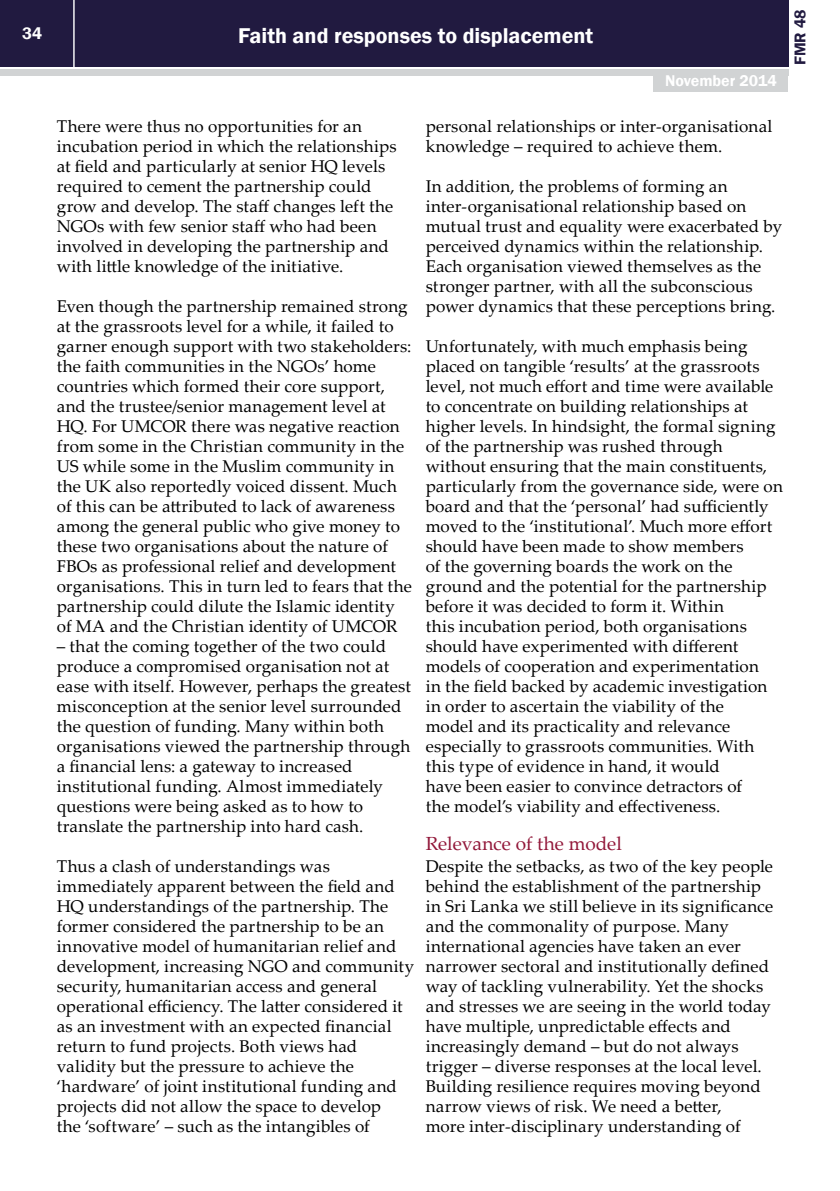
<style>
.page{position:relative;width:840px;height:1191px;background:#fff}
.page>*{position:absolute;margin:0;border:0;box-sizing:border-box;transform-origin:0 0}
.t1{font:600 22px "Franklin Gothic";color:#fff}
.t2{font:19px "Palatino Linotype";color:#92183a}
.t3{font:17px/20px "Palatino Linotype";letter-spacing:.01em;color:#000}
.t4{font:600 17px "Franklin Gothic";color:#fff}
.t5{font:600 16px "Franklin Gothic";color:#fff}
.t6{font:600 16px "Franklin Gothic";color:#211a40}
</style>
<div class="page">
<div style="left:0;top:0;width:787px;height:66px;background:#211a40"></div>
<div style="left:0;top:69px;width:787px;height:6px;background:#d1d3d4"></div>
<hr style="left:73px;top:0;width:2px;height:67px;background:#fff">
<div style="left:653px;top:74px;width:134px;height:18px;background:#d1d3d4"></div>
<p class="t4" style="left:22px;top:23px;width:21px">34</p>
<p class="t1" style="left:238px;top:22px;width:356px">Faith and responses to displacement</p>
<p class="t5" style="left:664px;top:71px;width:113px">November 2014</p>
<p class="t6" style="left:789px;top:65px;width:57px;rotate:-90deg">FMR 48</p>
<p class="t3" style="left:57px;top:116px;width:341px">There were thus no opportunities for an incubation period in which the relationships at field and particularly at senior HQ levels required to cement the partnership could grow and develop. The staff changes left the NGOs with few senior staff who had been involved in developing the partnership and with little knowledge of the initiative.</p>
<p class="t3" style="left:57px;top:296px;width:356px">Even though the partnership remained strong at the grassroots level for a while, it failed to garner enough support with two stakeholders: the faith communities in the NGOs’ home countries which formed their core support, and the trustee/senior management level at HQ. For UMCOR there was negative reaction from some in the Christian community in the US while some in the Muslim community in the UK also reportedly voiced dissent. Much of this can be attributed to lack of awareness among the general public who give money to these two organisations about the nature of FBOs as professional relief and development organisations. This in turn led to fears that the partnership could dilute the Islamic identity of MA and the Christian identity of UMCOR</p>
<p class="t3" style="left:57px;top:635px;width:355px">– that the coming together of the two could produce a compromised organisation not at ease with itself. However, perhaps the greatest misconception at the senior level surrounded the question of funding. Many within both organisations viewed the partnership through a financial lens: a gateway to increased institutional funding. Almost immediately questions were being asked as to how to translate the partnership into hard cash.</p>
<p class="t3" style="left:57px;top:855px;width:359px">Thus a clash of understandings was immediately apparent between the field and HQ understandings of the partnership. The former considered the partnership to be an innovative model of humanitarian relief and development, increasing NGO and community security, humanitarian access and general operational efficiency. The latter considered it as an investment with an expected financial return to fund projects. Both views had validity but the pressure to achieve the ‘hardware’ of joint institutional funding and projects did not allow the space to develop<br>the ‘software’ – such as the intangibles of</p>
<p class="t3" style="left:425px;top:115px;width:348px">personal relationships or inter-organisational knowledge – required to achieve them.</p>
<p class="t3" style="left:425px;top:175px;width:358px">In addition, the problems of forming an inter-organisational relationship based on mutual trust and equality were exacerbated by perceived dynamics within the relationship.<br>Each organisation viewed themselves as the stronger partner, with all the subconscious power dynamics that these perceptions bring.</p>
<p class="t3" style="left:425px;top:335px;width:358px">Unfortunately, with much emphasis being placed on tangible ‘results’ at the grassroots level, not much effort and time were available to concentrate on building relationships at higher levels. In hindsight, the formal signing of the partnership was rushed through without ensuring that the main constituents, particularly from the governance side, were on board and that the ‘personal’ had sufficiently moved to the ‘institutional’. Much more effort should have been made to show members<br>of the governing boards the work on the ground and the potential for the partnership before it was decided to form it. Within<br>this incubation period, both organisations should have experimented with different models of cooperation and experimentation<br>in the field backed by academic investigation in order to ascertain the viability of the<br>model and its practicality and relevance especially to grassroots communities. With this type of evidence in hand, it would<br>have been easier to convince detractors of<br>the model’s viability and effectiveness.</p>
<p class="t2" style="left:425px;top:830px;width:198px">Relevance of the model</p>
<p class="t3" style="left:425px;top:856px;width:349px">Despite the setbacks, as two of the key people behind the establishment of the partnership in Sri Lanka we still believe in its significance and the commonality of purpose. Many international agencies have taken an ever narrower sectoral and institutionally defined way of tackling vulnerability. Yet the shocks and stresses we are seeing in the world today have multiple, unpredictable effects and increasingly demand – but do not always trigger – diverse responses at the local level.<br>Building resilience requires moving beyond narrow views of risk. We need a better,<br>more inter-disciplinary understanding of</p>
</div>
